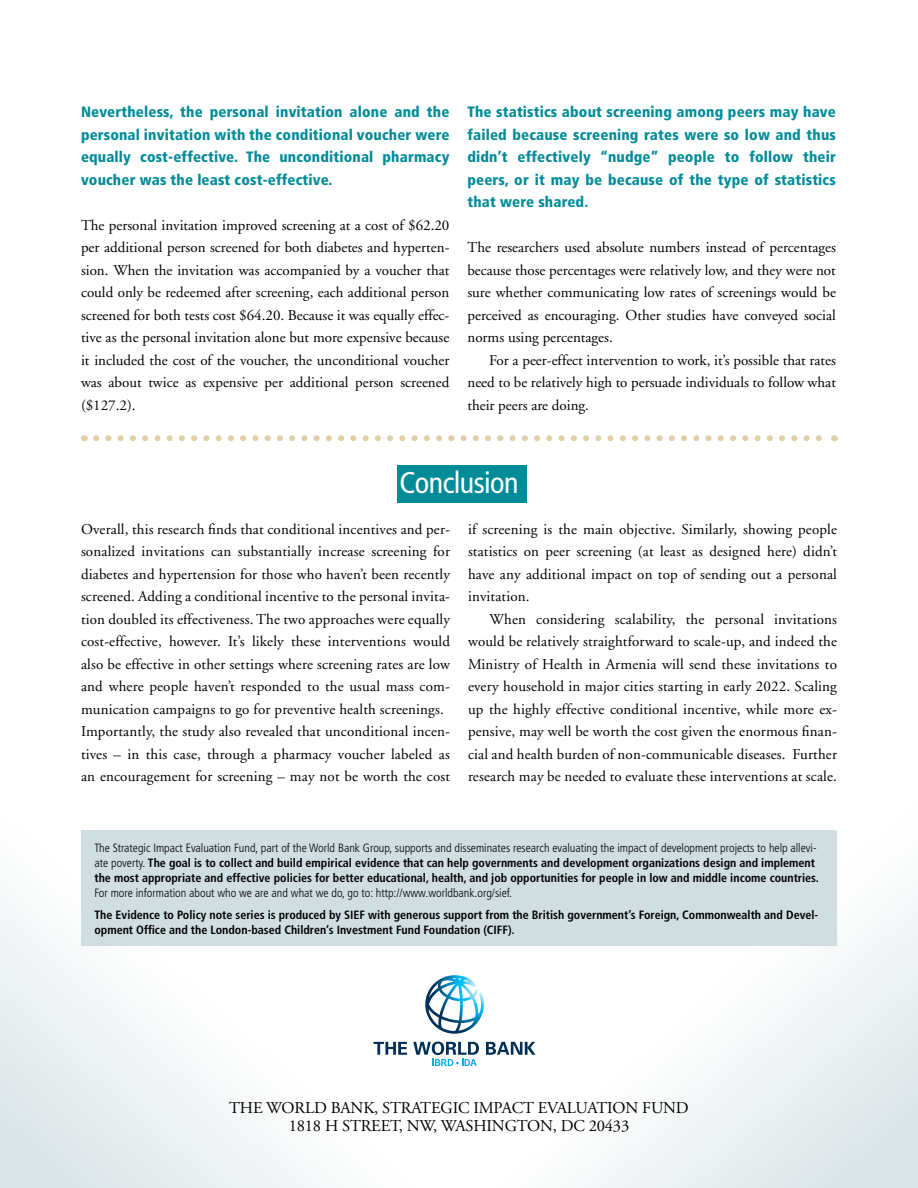
<style>
.page{position:relative;width:918px;height:1188px;background:#fff}
.page>*{position:absolute;margin:0;border:0;box-sizing:border-box;transform-origin:0 0}
.t1{font:condensed 30px "Frutiger";letter-spacing:-.02em;color:#fff}
.t2{font:16.5px/18px "Adobe Garamond";letter-spacing:-.01em;color:#000;text-align:center}
.t3{font:15px/22.5px "Adobe Garamond";letter-spacing:.01em;color:#000;text-align:justify}
.t4{font:900 condensed 15px/22.5px "Frutiger";letter-spacing:.01em;color:#008b98;text-align:justify}
.t5{font:700 condensed 12px/15px "Frutiger";color:#000}
.t6{font:300 condensed 12px "Frutiger";color:#000}
.s1{font-weight:300}
</style>
<div class="page">
<svg style="left:484px;top:830px;width:434px;height:358px"></svg>
<svg style="left:0;top:830px;width:434px;height:358px"></svg>
<svg style="left:96px;top:435px;width:726px;height:6px"></svg>
<div style="left:397px;top:465px;width:129px;height:38px;background:#008b98"></div>
<svg style="left:374px;top:1042px;width:33px;height:13px"></svg>
<svg style="left:486px;top:1042px;width:50px;height:13px"></svg>
<svg style="left:413px;top:1042px;width:66px;height:24px"></svg>
<svg style="left:425px;top:975px;width:59px;height:59px"></svg>
<div style="left:81px;top:831px;width:756px;height:115px;background:#d0dee2"></div>
<p class="t4" style="left:81px;top:101px;width:370px">Nevertheless, the personal invitation alone and the personal invitation with the conditional voucher were equally cost-effective. The unconditional pharmacy voucher was the least cost-effective.</p>
<p class="t3" style="left:81px;top:214px;width:370px">The personal invitation improved screening at a cost of $62.20 per additional person screened for both diabetes and hyperten&shy;sion. When the invitation was accompanied by a voucher that could only be redeemed after screening, each additional person screened for both tests cost $64.20. Because it was equally effec&shy;tive as the personal invitation alone but more expensive because it included the cost of the voucher, the unconditional voucher was about twice as expensive per additional person screened ($127.2).</p>
<p class="t4" style="left:467px;top:101px;width:370px">The statistics about screening among peers may have failed because screening rates were so low and thus didn’t effectively “nudge” people to follow their peers, or it may be because of the type of statistics that were shared.</p>
<p class="t3" style="left:467px;top:236px;width:370px">The researchers used absolute numbers instead of percentages because those percentages were relatively low, and they were not sure whether communicating low rates of screenings would be perceived as encouraging. Other studies have conveyed social norms using percentages.</p>
<p class="t3" style="left:467px;top:349px;width:370px;text-indent:22px">For a peer-effect intervention to work, it’s possible that rates need to be relatively high to persuade individuals to follow what their peers are doing.</p>
<h1 class="t1" style="left:399px;top:465px;width:121px">Conclusion</h1>
<p class="t3" style="left:81px;top:518px;width:371px;text-align:left">Overall, this research finds that conditional incentives and per&shy;sonalized invitations can substantially increase screening for diabetes and hypertension for those who haven’t been recently screened. Adding a conditional incentive to the personal invita&shy;tion doubled its effectiveness. The two approaches were equally cost-effective, however. It’s likely these interventions would also be effective in other settings where screening rates are low and where people haven’t responded to the usual mass com&shy;munication campaigns to go for preventive health screenings.<br>Importantly, the study also revealed that unconditional incen&shy;tives – in this case, through a pharmacy voucher labeled as an encouragement for screening – may not be worth the cost</p>
<p class="t3" style="left:468px;top:518px;width:371px">if screening is the main objective. Similarly, showing people statistics on peer screening (at least as designed here) didn’t have any additional impact on top of sending out a personal invitation.</p>
<p class="t3" style="left:468px;top:608px;width:371px;text-indent:22px">When considering scalability, the personal invitations would be relatively straightforward to scale-up, and indeed the Ministry of Health in Armenia will send these invitations to every household in major cities starting in early 2022. Scaling up the highly effective conditional incentive, while more ex&shy;pensive, may well be worth the cost given the enormous finan&shy;cial and health burden of non-communicable diseases. Further research may be needed to evaluate these interventions at scale.</p>
<p class="t5" style="left:94px;top:840px;width:726px"><span class="s1">The Strategic Impact Evaluation Fund, part of the World Bank Group, supports and disseminates research evaluating the impact of development projects to help allevi&shy;ate poverty.</span> The goal is to collect and build empirical evidence that can help governments and development organizations design and implement the most appropriate and effective policies for better educational, health, and job opportunities for people in low and middle income countries.</p>
<p class="t6" style="left:94px;top:886px;width:419px">For more information about who we are and what we do, go to: http://www.worldbank.org/sief.</p>
<p class="t5" style="left:94px;top:907px;width:725px">The Evidence to Policy note series is produced by SIEF with generous support from the British government’s Foreign, Commonwealth and Devel&shy;opment Office and the London-based Children’s Investment Fund Foundation (CIFF).</p>
<p class="t2" style="left:229px;top:1099px;width:461px">THE WORLD BANK, STRATEGIC IMPACT EVALUATION FUND<br>1818 H STREET, NW, WASHINGTON, DC 20433</p>
</div>
